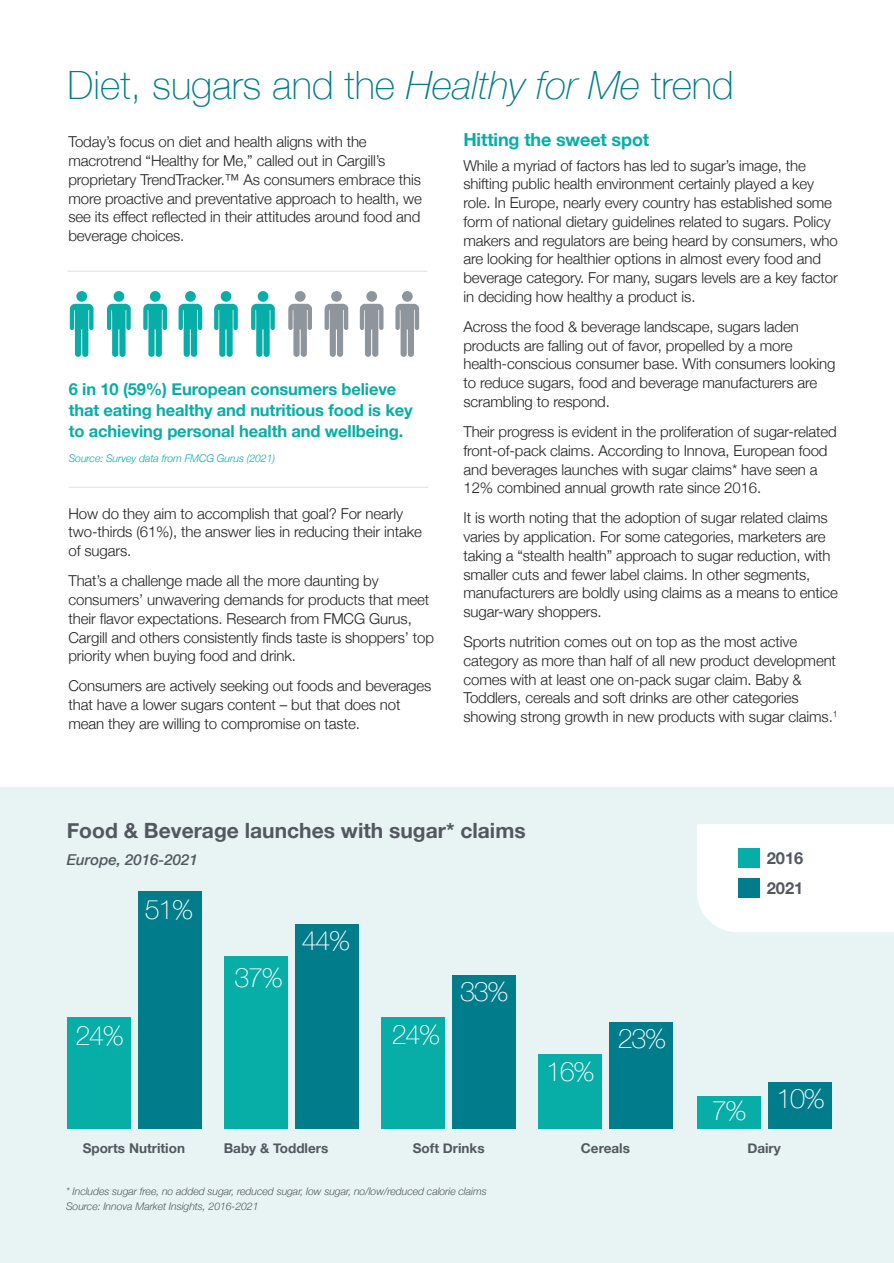
<style>
.page{position:relative;width:894px;height:1263px;background:#fff}
.page>*{position:absolute;margin:0;border:0;box-sizing:border-box;transform-origin:0 0}
.head{font:100 39px "Helvetica Neue";color:#007c8a}
.head-2{font:100 27px "Helvetica Neue";letter-spacing:-.05em;color:#fff}
.head-3{font:700 21px "Helvetica Neue";color:#535860}
.body{font:700 18px "Helvetica Neue";letter-spacing:-.01em;color:#07ada7}
.body-2{font:700 16.5px/21px "Helvetica Neue";letter-spacing:-.01em;color:#07ada7}
.head-4{font:700 16.5px "Helvetica Neue";color:#535860}
.body-3{font:300 15px/18.8px "Helvetica Neue";letter-spacing:-.01em;color:#231f20}
.head-5{font:italic 500 15px "Helvetica Neue";color:#535860}
.head-6{font:700 13.5px "Helvetica Neue";color:#535860}
.body-4{font:italic 300 10.5px "Helvetica Neue";letter-spacing:-.01em;color:#535860}
.body-5{font:italic 300 10.5px "Helvetica Neue";letter-spacing:-.01em;color:#07ada7}
.s1{font-style:italic}
</style>
<div class="page">
<hr style="left:67px;top:271px;width:360px;height:1px;background:#dfe1e0">
<hr style="left:69px;top:487px;width:359px;height:1px;background:#dfe1e0">
<svg style="left:70px;top:304px;width:23px;height:53px"></svg>
<div style="left:76px;top:291px;width:11px;height:11px;background:#07ada7;border-radius:50%"></div>
<svg style="left:214px;top:304px;width:24px;height:53px"></svg>
<div style="left:221px;top:291px;width:10px;height:11px;background:#07ada7;border-radius:50%"></div>
<svg style="left:107px;top:304px;width:24px;height:53px"></svg>
<div style="left:113px;top:291px;width:11px;height:11px;background:#07ada7;border-radius:50%"></div>
<svg style="left:143px;top:304px;width:24px;height:53px"></svg>
<div style="left:150px;top:291px;width:10px;height:11px;background:#07ada7;border-radius:50%"></div>
<svg style="left:178px;top:304px;width:24px;height:53px"></svg>
<div style="left:185px;top:291px;width:11px;height:11px;background:#07ada7;border-radius:50%"></div>
<svg style="left:251px;top:304px;width:24px;height:53px"></svg>
<div style="left:257px;top:291px;width:11px;height:11px;background:#07ada7;border-radius:50%"></div>
<svg style="left:395px;top:304px;width:24px;height:53px"></svg>
<div style="left:402px;top:291px;width:10px;height:11px;background:#8f959d;border-radius:50%"></div>
<svg style="left:288px;top:304px;width:24px;height:53px"></svg>
<div style="left:295px;top:291px;width:10px;height:11px;background:#8f959d;border-radius:50%"></div>
<svg style="left:324px;top:304px;width:24px;height:53px"></svg>
<div style="left:331px;top:291px;width:11px;height:11px;background:#8f959d;border-radius:50%"></div>
<svg style="left:359px;top:304px;width:24px;height:53px"></svg>
<div style="left:366px;top:291px;width:11px;height:11px;background:#8f959d;border-radius:50%"></div>
<div style="left:0;top:787px;width:893px;height:476px;background:#e8f4f4"></div>
<div style="left:697px;top:824px;width:196px;height:108px;background:#fff"></div>
<div style="left:737px;top:848px;width:21px;height:19px;background:#07ada7"></div>
<div style="left:737px;top:878px;width:21px;height:19px;background:#007c8a"></div>
<div style="left:767px;top:1082px;width:64px;height:46px;background:#007c8a"></div>
<div style="left:696px;top:1096px;width:64px;height:32px;background:#07ada7"></div>
<div style="left:609px;top:1021px;width:64px;height:107px;background:#007c8a"></div>
<div style="left:538px;top:1054px;width:64px;height:74px;background:#07ada7"></div>
<div style="left:452px;top:975px;width:64px;height:153px;background:#007c8a"></div>
<div style="left:381px;top:1017px;width:64px;height:111px;background:#07ada7"></div>
<div style="left:295px;top:924px;width:63px;height:204px;background:#007c8a"></div>
<div style="left:224px;top:956px;width:63px;height:172px;background:#07ada7"></div>
<div style="left:138px;top:891px;width:63px;height:237px;background:#007c8a"></div>
<div style="left:67px;top:1017px;width:63px;height:111px;background:#07ada7"></div>
<p class="head" style="left:68px;top:55px;width:667px">Diet, sugars and the <span class="s1">Healthy for Me</span> trend</p>
<p class="body-3" style="left:68px;top:131px;width:355px">Today’s focus on diet and health aligns with the macrotrend “Healthy for Me,” called out in Cargill’s proprietary TrendTracker.™ As consumers embrace this more proactive and preventative approach to health, we see its effect reflected in their attitudes around food and beverage choices.</p>
<p class="body" style="left:463px;top:125px;width:187px">Hitting the sweet spot</p>
<p class="body-3" style="left:463px;top:155px;width:376px">While a myriad of factors has led to sugar’s image, the shifting public health environment certainly played a key role. In Europe, nearly every country has established some form of national dietary guidelines related to sugars. Policy makers and regulators are being heard by consumers, who are looking for healthier options in almost every food and beverage category. For many, sugars levels are a key factor in deciding how healthy a product is.</p>
<p class="body-3" style="left:463px;top:316px;width:373px">Across the food &amp; beverage landscape, sugars laden products are falling out of favor, propelled by a more health-conscious consumer base. With consumers looking to reduce sugars, food and beverage manufacturers are scrambling to respond.</p>
<p class="body-3" style="left:463px;top:421px;width:374px">Their progress is evident in the proliferation of sugar-related front-of-pack claims. According to Innova, European food and beverages launches with sugar claims* have seen a 12% combined annual growth rate since 2016.</p>
<p class="body-3" style="left:463px;top:507px;width:376px">It is worth noting that the adoption of sugar related claims varies by application. For some categories, marketers are taking a “stealth health” approach to sugar reduction, with smaller cuts and fewer label claims. In other segments, manufacturers are boldly using claims as a means to entice sugar-wary shoppers.</p>
<p class="body-3" style="left:463px;top:631px;width:375px">Sports nutrition comes out on top as the most active category as more than half of all new product development comes with at least one on-pack sugar claim. Baby &amp; Toddlers, cereals and soft drinks are other categories showing strong growth in new products with sugar claims.<sup>1</sup></p>
<p class="body-2" style="left:69px;top:379px;width:345px">6 in 10 (59%) European consumers believe that eating healthy and nutritious food is key to achieving personal health and wellbeing.</p>
<p class="body-5" style="left:69px;top:449px;width:208px">Source: Survey data from FMCG Gurus (2021)</p>
<p class="body-3" style="left:68px;top:503px;width:355px">How do they aim to accomplish that goal? For nearly two-thirds (61%), the answer lies in reducing their intake of sugars.</p>
<p class="body-3" style="left:68px;top:570px;width:367px">That’s a challenge made all the more daunting by consumers’ unwavering demands for products that meet their flavor expectations. Research from FMCG Gurus, Cargill and others consistently finds taste is shoppers’ top priority when buying food and drink.</p>
<p class="body-3" style="left:68px;top:675px;width:364px">Consumers are actively seeking out foods and beverages that have a lower sugars content – but that does not mean they are willing to compromise on taste.</p>
<p class="head-3" style="left:67px;top:814px;width:460px">Food &amp; Beverage launches with sugar* claims</p>
<p class="head-5" style="left:67px;top:847px;width:132px">Europe, 2016-2021</p>
<p class="head-4" style="left:766px;top:845px;width:38px">2016</p>
<p class="head-4" style="left:766px;top:875px;width:38px">2021</p>
<p class="head-2" style="left:145px;top:888px;width:50px">51%</p>
<p class="head-2" style="left:76px;top:1014px;width:50px">24%</p>
<p class="head-2" style="left:234px;top:956px;width:50px">37%</p>
<p class="head-2" style="left:302px;top:920px;width:50px">44%</p>
<p class="head-2" style="left:391px;top:1013px;width:50px">24%</p>
<p class="head-2" style="left:460px;top:971px;width:50px">33%</p>
<p class="head-2" style="left:546px;top:1050px;width:50px">16%</p>
<p class="head-2" style="left:617px;top:1018px;width:50px">23%</p>
<p class="head-2" style="left:711px;top:1090px;width:36px">7%</p>
<p class="head-2" style="left:776px;top:1078px;width:50px">10%</p>
<p class="head-6" style="left:83px;top:1137px;width:104px">Sports Nutrition</p>
<p class="head-6" style="left:224px;top:1137px;width:106px">Baby &amp; Toddlers</p>
<p class="head-6" style="left:412px;top:1137px;width:73px">Soft Drinks</p>
<p class="head-6" style="left:580px;top:1137px;width:50px">Cereals</p>
<p class="head-6" style="left:747px;top:1137px;width:35px">Dairy</p>
<p class="body-4" style="left:66px;top:1182px;width:422px">* Includes sugar free, no added sugar, reduced sugar, low sugar, no/low/reduced calorie claims</p>
<p class="body-4" style="left:66px;top:1197px;width:194px">Source: Innova Market Insights, 2016-2021</p>
</div>
